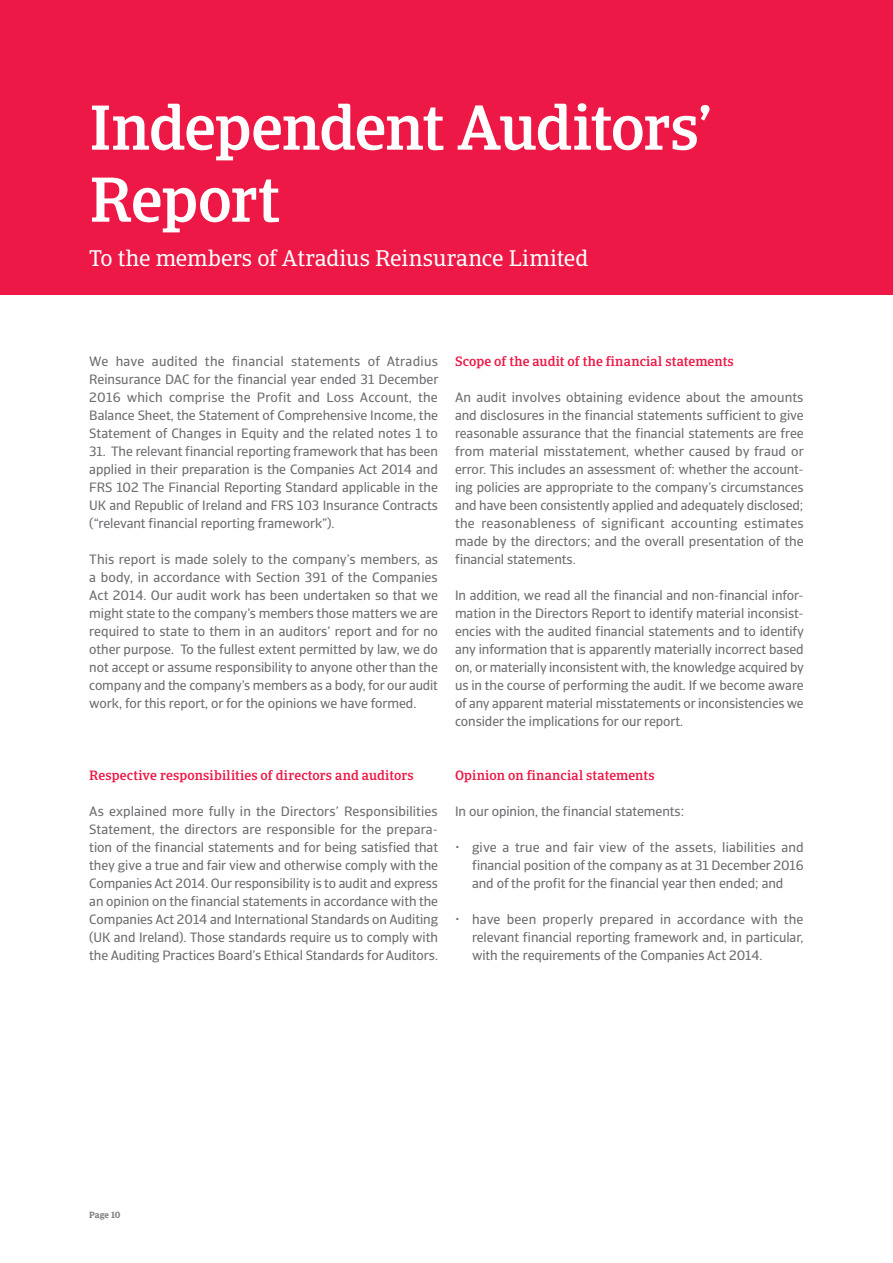
<style>
.page{position:relative;width:893px;height:1263px;background:#fff}
.page>*{position:absolute;margin:0;border:0;box-sizing:border-box;transform-origin:0 0}
.t1{font:500 63px/72px "Catalana";letter-spacing:-.02em;color:#fff}
.t2{font:22.5px "Catalana";color:#fff}
.t3{font:13.5px/18px "Catalana Sans";letter-spacing:-.005em;color:#6d6e71;text-align:justify}
.t4{font:500 13.5px "Catalana";letter-spacing:.01em;color:#ed1846}
.t5{font:700 9px "Catalana";letter-spacing:-.005em;color:#808285}
</style>
<div class="page">
<div style="left:0;top:0;width:893px;height:295px;background:#ed1846"></div>
<h1 class="t1" style="left:89px;top:93px;width:624px">Independent Auditors’<br>Report</h1>
<h2 class="t2" style="left:89px;top:245px;width:500px">To the members of Atradius Reinsurance Limited</h2>
<p class="t3" style="left:89px;top:352px;width:351px">We have audited the financial statements of Atradius Reinsurance DAC for the financial year ended 31 December 2016 which comprise the Profit and Loss Account, the Balance Sheet, the Statement of Comprehensive Income, the Statement of Changes in Equity and the related notes 1 to</p>
<p class="t3" style="left:89px;top:442px;width:350px">31. The relevant financial reporting framework that has been applied in their preparation is the Companies Act 2014 and FRS 102 The Financial Reporting Standard applicable in the UK and Republic of Ireland and FRS 103 Insurance Contracts (“relevant financial reporting framework”).</p>
<p class="t3" style="left:89px;top:550px;width:350px">This report is made solely to the company’s members, as a body, in accordance with Section 391 of the Companies Act 2014. Our audit work has been undertaken so that we might state to the company’s members those matters we are required to state to them in an auditors’ report and for no other purpose. To the fullest extent permitted by law, we do not accept or assume responsibility to anyone other than the company and the company’s members as a body, for our audit work, for this report, or for the opinions we have formed.</p>
<p class="t4" style="left:89px;top:767px;width:326px">Respective responsibilities of directors and auditors</p>
<p class="t3" style="left:89px;top:802px;width:350px">As explained more fully in the Directors’ Responsibilities Statement, the directors are responsible for the prepara&shy;tion of the financial statements and for being satisfied that they give a true and fair view and otherwise comply with the Companies Act 2014. Our responsibility is to audit and express an opinion on the financial statements in accordance with the Companies Act 2014 and International Standards on Auditing (UK and Ireland). Those standards require us to comply with the Auditing Practices Board’s Ethical Standards for Auditors.</p>
<p class="t4" style="left:455px;top:353px;width:280px">Scope of the audit of the financial statements</p>
<p class="t3" style="left:455px;top:388px;width:350px">An audit involves obtaining evidence about the amounts and disclosures in the financial statements sufficient to give reasonable assurance that the financial statements are free from material misstatement, whether caused by fraud or error. This includes an assessment of: whether the account&shy;ing policies are appropriate to the company’s circumstances and have been consistently applied and adequately disclosed; the reasonableness of significant accounting estimates made by the directors; and the overall presentation of the financial statements.</p>
<p class="t3" style="left:455px;top:586px;width:350px">In addition, we read all the financial and non-financial infor&shy;mation in the Directors Report to identify material inconsist&shy;encies with the audited financial statements and to identify any information that is apparently materially incorrect based on, or materially inconsistent with, the knowledge acquired by us in the course of performing the audit. If we become aware of any apparent material misstatements or inconsistencies we consider the implications for our report.</p>
<p class="t4" style="left:455px;top:767px;width:201px">Opinion on financial statements</p>
<p class="t3" style="left:455px;top:802px;width:231px">In our opinion, the financial statements:</p>
<p class="t3" style="left:472px;top:838px;width:333px;text-indent:-17px">• give a true and fair view of the assets, liabilities and financial position of the company as at 31 December 2016 and of the profit for the financial year then ended; and</p>
<p class="t3" style="left:472px;top:910px;width:333px;text-indent:-17px">• have been properly prepared in accordance with the relevant financial reporting framework and, in particular, with the requirements of the Companies Act 2014.</p>
<p class="t5" style="left:89px;top:1209px;width:33px">Page 10</p>
</div>
